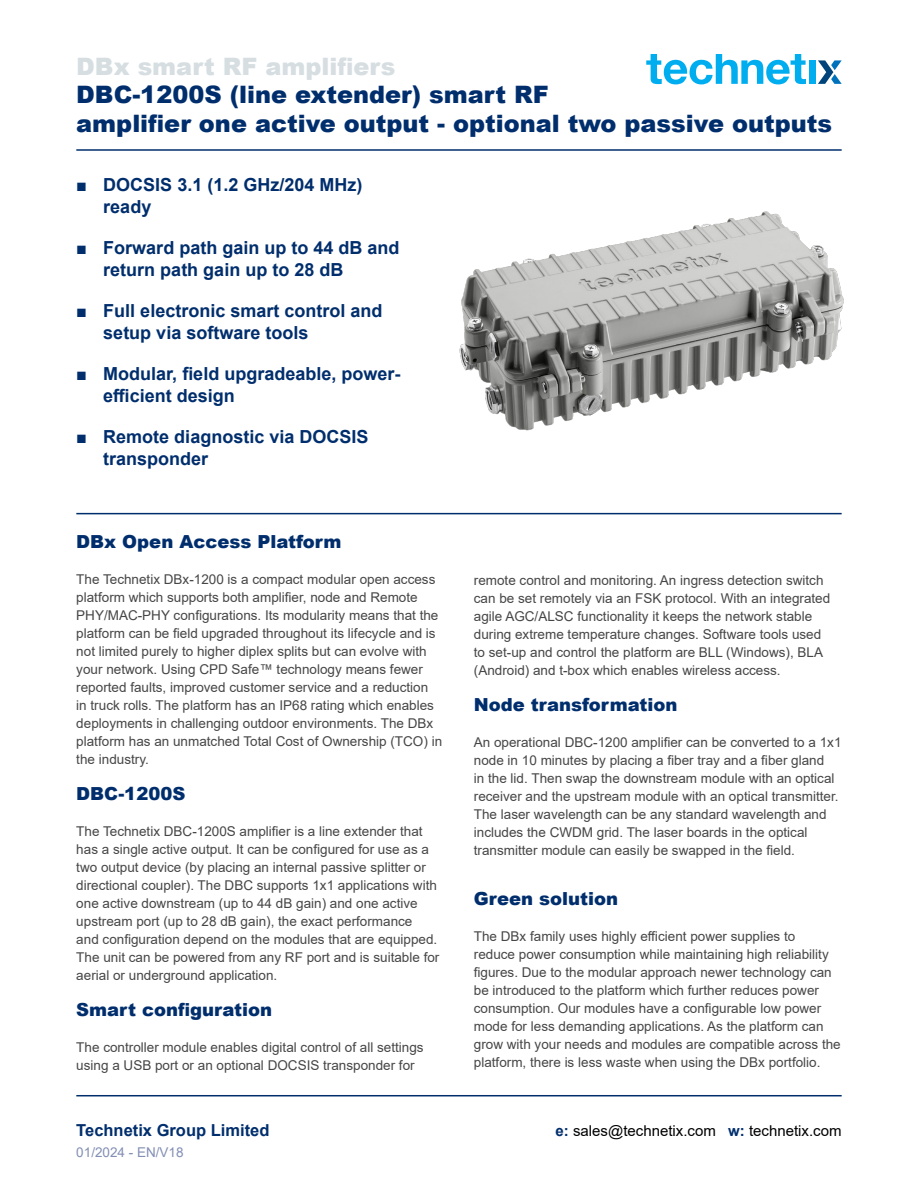
<style>
.page{position:relative;width:918px;height:1188px;background:#fff}
.page>*{position:absolute;margin:0;border:0;box-sizing:border-box;transform-origin:0 0}
.t1{font:900 24px/28.8px "Arial";color:#002e6d}
.t2{font:900 24px "Arial";color:#d6dee1}
.t3{font:700 18px/21.6px "Arial";color:#002e6d}
.tech_bullets{font:900 18px "Arial";color:#002e6d}
.t4{font:700 16.5px "Arial";color:#002e6d}
.t5{font:15px "Arial";color:#000}
.tech_bullets-2{font:13.5px/18px "Arial";color:#464646}
.t6{font:13.5px "Arial";color:#828eb4}
.s1{font-weight:900}
.s2{font-weight:700;color:#002e6d}
</style>
<div class="page">
<hr style="left:76px;top:149px;width:766px;height:2px;background:#002e6d">
<svg style="left:646px;top:54px;width:160px;height:30px"></svg>
<div style="left:810px;top:60px;width:6px;height:24px;background:#00aeef"></div>
<svg style="left:818px;top:60px;width:24px;height:24px"></svg>
<hr style="left:76px;top:1095px;width:766px;height:1px;background:#002e6d">
<hr style="left:76px;top:513px;width:766px;height:1px;background:#002e6d">
<img style="left:459px;top:211px;width:385px;height:220px">
<h1 class="t2" style="left:76px;top:49px;width:321px">DBx smart RF amplifiers</h1>
<h1 class="t1" style="left:76px;top:80px;width:757px">DBC-1200S (line extender) smart RF<br>amplifier one active output - optional two passive outputs</h1>
<p class="t3" style="left:103px;top:174px;width:261px;text-indent:-27px"><span class="s1">■</span> DOCSIS 3.1 (1.2 GHz/204 MHz) ready</p>
<p class="t3" style="left:103px;top:237px;width:298px;text-indent:-27px"><span class="s1">■</span> Forward path gain up to 44 dB and return path gain up to 28 dB</p>
<p class="t3" style="left:103px;top:300px;width:281px;text-indent:-27px"><span class="s1">■</span> Full electronic smart control and setup via software tools</p>
<p class="t3" style="left:103px;top:363px;width:299px;text-indent:-27px"><span class="s1">■</span> Modular, field upgradeable, power&shy;efficient design</p>
<p class="t3" style="left:103px;top:426px;width:267px;text-indent:-27px"><span class="s1">■</span> Remote diagnostic via DOCSIS transponder</p>
<p class="tech_bullets" style="left:76px;top:529px;width:267px">DBx Open Access Platform</p>
<p class="tech_bullets-2" style="left:76px;top:570px;width:367px">The Technetix DBx-1200 is a compact modular open access platform which supports both amplifier, node and Remote PHY/MAC-PHY configurations. Its modularity means that the platform can be field upgraded throughout its lifecycle and is not limited purely to higher diplex splits but can evolve with your network. Using CPD Safe™ technology means fewer reported faults, improved customer service and a reduction<br>in truck rolls. The platform has an IP68 rating which enables deployments in challenging outdoor environments. The DBx platform has an unmatched Total Cost of Ownership (TCO) in the industry.</p>
<p class="tech_bullets" style="left:76px;top:781px;width:111px">DBC-1200S</p>
<p class="tech_bullets-2" style="left:76px;top:822px;width:365px">The Technetix DBC-1200S amplifier is a line extender that has a single active output. It can be configured for use as a two output device (by placing an internal passive splitter or directional coupler). The DBC supports 1x1 applications with one active downstream (up to 44 dB gain) and one active upstream port (up to 28 dB gain), the exact performance<br>and configuration depend on the modules that are equipped.<br>The unit can be powered from any RF port and is suitable for aerial or underground application.</p>
<p class="tech_bullets" style="left:76px;top:997px;width:197px">Smart configuration</p>
<p class="tech_bullets-2" style="left:76px;top:1038px;width:349px">The controller module enables digital control of all settings using a USB port or an optional DOCSIS transponder for</p>
<p class="tech_bullets-2" style="left:474px;top:571px;width:358px">remote control and monitoring. An ingress detection switch can be set remotely via an FSK protocol. With an integrated agile AGC/ALSC functionality it keeps the network stable during extreme temperature changes. Software tools used to set-up and control the platform are BLL (Windows), BLA (Android) and t-box which enables wireless access.</p>
<p class="tech_bullets" style="left:474px;top:691px;width:205px">Node transformation</p>
<p class="tech_bullets-2" style="left:474px;top:733px;width:369px">An operational DBC-1200 amplifier can be converted to a 1x1 node in 10 minutes by placing a fiber tray and a fiber gland<br>in the lid. Then swap the downstream module with an optical receiver and the upstream module with an optical transmitter.<br>The laser wavelength can be any standard wavelength and includes the CWDM grid. The laser boards in the optical transmitter module can easily be swapped in the field.</p>
<p class="tech_bullets" style="left:474px;top:886px;width:146px">Green solution</p>
<p class="tech_bullets-2" style="left:474px;top:927px;width:368px">The DBx family uses highly efficient power supplies to<br>reduce power consumption while maintaining high reliability figures. Due to the modular approach newer technology can be introduced to the platform which further reduces power consumption. Our modules have a configurable low power mode for less demanding applications. As the platform can grow with your needs and modules are compatible across the platform, there is less waste when using the DBx portfolio.</p>
<p class="t4" style="left:76px;top:1119px;width:195px">Technetix Group Limited</p>
<p class="t5" style="left:556px;top:1120px;width:288px"><span class="s2">e:</span> sales@technetix.com <span class="s2">w:</span> technetix.com</p>
<p class="t6" style="left:76px;top:1143px;width:109px">01/2024 - EN/V18</p>
</div>
